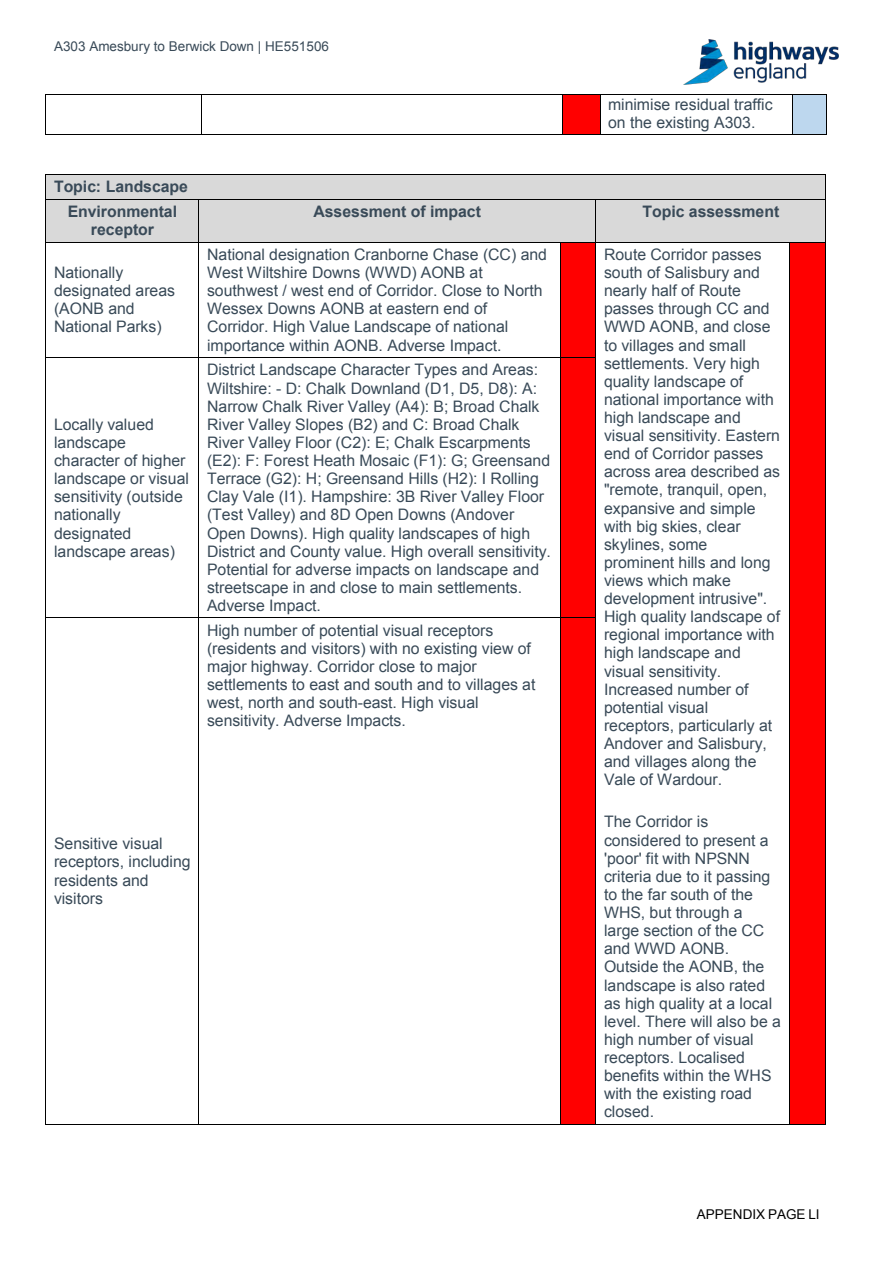
<style>
.page{position:relative;width:893px;height:1263px;background:#fff}
.page>*{position:absolute;margin:0;border:0;box-sizing:border-box;transform-origin:0 0}
.t1{font:15.9px/18.1px "Arial";color:#394a58}
.t2{font:700 15.9px/25.2px "Arial";color:#394a58;text-align:center}
.t3{font:13.5px "Arial";color:#394a58}
.t4{font:13.5px "Arial";color:#000}
</style>
<div class="page">
<img style="left:684px;top:39px;width:155px;height:46px">
<div style="left:563px;top:95px;width:37px;height:39px;background:#f00"></div>
<div style="left:793px;top:95px;width:34px;height:39px;background:#bdd7ee"></div>
<hr style="left:46px;top:94px;width:155px;height:1px;background:#000">
<hr style="left:202px;top:94px;width:360px;height:1px;background:#000">
<hr style="left:563px;top:94px;width:37px;height:1px;background:#000">
<hr style="left:600px;top:94px;width:192px;height:1px;background:#000">
<hr style="left:793px;top:94px;width:34px;height:1px;background:#000">
<hr style="left:46px;top:95px;width:1px;height:39px;background:#000">
<hr style="left:46px;top:134px;width:155px;height:1px;background:#000">
<hr style="left:201px;top:95px;width:1px;height:39px;background:#000">
<hr style="left:202px;top:134px;width:360px;height:1px;background:#000">
<hr style="left:562px;top:95px;width:1px;height:39px;background:#000">
<hr style="left:563px;top:134px;width:37px;height:1px;background:#000">
<hr style="left:600px;top:95px;width:1px;height:39px;background:#000">
<hr style="left:600px;top:134px;width:192px;height:1px;background:#000">
<hr style="left:792px;top:95px;width:1px;height:39px;background:#000">
<hr style="left:793px;top:134px;width:34px;height:1px;background:#000">
<hr style="left:827px;top:95px;width:1px;height:39px;background:#000">
<div style="left:46px;top:175px;width:8px;height:24px;background:#d9d9d9"></div>
<div style="left:818px;top:175px;width:7px;height:24px;background:#d9d9d9"></div>
<div style="left:54px;top:175px;width:764px;height:24px;background:#d9d9d9"></div>
<hr style="left:46px;top:174px;width:779px;height:1px;background:#000">
<div style="left:46px;top:200px;width:8px;height:42px;background:#d9d9d9"></div>
<div style="left:191px;top:200px;width:8px;height:42px;background:#d9d9d9"></div>
<div style="left:54px;top:200px;width:137px;height:21px;background:#d9d9d9"></div>
<div style="left:54px;top:221px;width:137px;height:21px;background:#d9d9d9"></div>
<div style="left:199px;top:200px;width:8px;height:24px;background:#d9d9d9"></div>
<div style="left:588px;top:200px;width:7px;height:24px;background:#d9d9d9"></div>
<div style="left:199px;top:224px;width:396px;height:18px;background:#d9d9d9"></div>
<div style="left:207px;top:200px;width:381px;height:24px;background:#d9d9d9"></div>
<div style="left:596px;top:200px;width:8px;height:24px;background:#d9d9d9"></div>
<div style="left:818px;top:200px;width:7px;height:24px;background:#d9d9d9"></div>
<div style="left:596px;top:224px;width:229px;height:18px;background:#d9d9d9"></div>
<div style="left:604px;top:200px;width:214px;height:24px;background:#d9d9d9"></div>
<hr style="left:46px;top:199px;width:153px;height:1px;background:#000">
<hr style="left:199px;top:199px;width:397px;height:1px;background:#000">
<hr style="left:596px;top:199px;width:229px;height:1px;background:#000">
<svg style="left:825px;top:174px;width:1px;height:25px"></svg>
<hr style="left:46px;top:199px;width:1px;height:43px;background:#000">
<hr style="left:199px;top:199px;width:1px;height:43px;background:#000">
<hr style="left:596px;top:199px;width:1px;height:43px;background:#000">
<hr style="left:825px;top:199px;width:1px;height:43px;background:#000">
<div style="left:560px;top:242px;width:8px;height:25px;background:#f00"></div>
<div style="left:588px;top:242px;width:8px;height:25px;background:#f00"></div>
<div style="left:560px;top:267px;width:36px;height:90px;background:#f00"></div>
<div style="left:568px;top:243px;width:20px;height:24px;background:#f00"></div>
<div style="left:789px;top:242px;width:8px;height:25px;background:#f00"></div>
<div style="left:818px;top:242px;width:7px;height:25px;background:#f00"></div>
<div style="left:789px;top:267px;width:36px;height:857px;background:#f00"></div>
<div style="left:797px;top:243px;width:21px;height:24px;background:#f00"></div>
<hr style="left:46px;top:242px;width:153px;height:1px;background:#000">
<hr style="left:199px;top:242px;width:361px;height:1px;background:#000">
<hr style="left:560px;top:242px;width:36px;height:1px;background:#000">
<hr style="left:596px;top:242px;width:193px;height:1px;background:#000">
<hr style="left:789px;top:242px;width:36px;height:1px;background:#000">
<hr style="left:46px;top:242px;width:1px;height:115px;background:#000">
<hr style="left:199px;top:242px;width:1px;height:115px;background:#000">
<hr style="left:560px;top:242px;width:1px;height:115px;background:#000">
<hr style="left:596px;top:242px;width:1px;height:115px;background:#000">
<hr style="left:789px;top:242px;width:1px;height:115px;background:#000">
<hr style="left:825px;top:242px;width:1px;height:115px;background:#000">
<div style="left:560px;top:358px;width:8px;height:24px;background:#f00"></div>
<div style="left:588px;top:358px;width:8px;height:24px;background:#f00"></div>
<div style="left:560px;top:382px;width:36px;height:236px;background:#f00"></div>
<div style="left:568px;top:358px;width:20px;height:24px;background:#f00"></div>
<hr style="left:46px;top:357px;width:153px;height:1px;background:#000">
<hr style="left:199px;top:357px;width:361px;height:1px;background:#000">
<hr style="left:560px;top:357px;width:36px;height:1px;background:#000">
<hr style="left:46px;top:358px;width:1px;height:260px;background:#000">
<hr style="left:199px;top:358px;width:1px;height:260px;background:#000">
<hr style="left:560px;top:358px;width:1px;height:260px;background:#000">
<hr style="left:596px;top:358px;width:1px;height:260px;background:#000">
<hr style="left:789px;top:358px;width:1px;height:260px;background:#000">
<hr style="left:825px;top:358px;width:1px;height:260px;background:#000">
<div style="left:560px;top:618px;width:8px;height:25px;background:#f00"></div>
<div style="left:588px;top:618px;width:8px;height:25px;background:#f00"></div>
<div style="left:560px;top:643px;width:36px;height:481px;background:#f00"></div>
<div style="left:568px;top:618px;width:20px;height:25px;background:#f00"></div>
<hr style="left:46px;top:618px;width:153px;height:1px;background:#000">
<hr style="left:199px;top:618px;width:361px;height:1px;background:#000">
<hr style="left:560px;top:618px;width:36px;height:1px;background:#000">
<hr style="left:46px;top:618px;width:1px;height:506px;background:#000">
<hr style="left:46px;top:1124px;width:153px;height:1px;background:#000">
<hr style="left:199px;top:618px;width:1px;height:506px;background:#000">
<hr style="left:199px;top:1124px;width:361px;height:1px;background:#000">
<hr style="left:560px;top:618px;width:1px;height:506px;background:#000">
<hr style="left:560px;top:1124px;width:36px;height:1px;background:#000">
<hr style="left:596px;top:618px;width:1px;height:506px;background:#000">
<hr style="left:596px;top:1124px;width:193px;height:1px;background:#000">
<hr style="left:789px;top:618px;width:1px;height:506px;background:#000">
<hr style="left:789px;top:1124px;width:36px;height:1px;background:#000">
<hr style="left:825px;top:618px;width:1px;height:506px;background:#000">
<p class="t3" style="left:54px;top:37px;width:277px">A303 Amesbury to Berwick Down | HE551506</p>
<p class="t1" style="left:608px;top:95px;width:166px">minimise residual traffic on the existing A303.</p>
<p class="t2" style="left:54px;top:174px;width:136px">Topic: Landscape<br>Environmental</p>
<p class="t2" style="left:91px;top:217px;width:65px">receptor</p>
<p class="t1" style="left:54px;top:264px;width:122px">Nationally designated areas (AONB and<br>National Parks)</p>
<p class="t1" style="left:54px;top:415px;width:136px">Locally valued landscape character of higher landscape or visual sensitivity (outside nationally designated landscape areas)</p>
<p class="t1" style="left:54px;top:835px;width:138px">Sensitive visual receptors, including residents and visitors</p>
<p class="t2" style="left:314px;top:199px;width:169px">Assessment of impact</p>
<p class="t2" style="left:643px;top:199px;width:138px">Topic assessment</p>
<p class="t1" style="left:207px;top:245px;width:341px">National designation Cranborne Chase (CC) and West Wiltshire Downs (WWD) AONB at southwest / west end of Corridor. Close to North Wessex Downs AONB at eastern end of Corridor. High Value Landscape of national importance within AONB. Adverse Impact.</p>
<p class="t1" style="left:604px;top:245px;width:178px">Route Corridor passes south of Salisbury and nearly half of Route passes through CC and<br>WWD AONB, and close to villages and small settlements. Very high quality landscape of national importance with high landscape and visual sensitivity. Eastern end of Corridor passes across area described as "remote, tranquil, open, expansive and simple with big skies, clear skylines, some prominent hills and long views which make development intrusive".<br>High quality landscape of regional importance with high landscape and visual sensitivity.<br>Increased number of potential visual receptors, particularly at<br>Andover and Salisbury, and villages along the<br>Vale of Wardour.</p>
<p class="t1" style="left:604px;top:813px;width:178px">The Corridor is considered to present a 'poor' fit with NPSNN criteria due to it passing to the far south of the<br>WHS, but through a large section of the CC and WWD AONB.<br>Outside the AONB, the landscape is also rated as high quality at a local level. There will also be a high number of visual receptors. Localised benefits within the WHS with the existing road closed.</p>
<p class="t1" style="left:207px;top:361px;width:345px">District Landscape Character Types and Areas:<br>Wiltshire: - D: Chalk Downland (D1, D5, D8): A:<br>Narrow Chalk River Valley (A4): B; Broad Chalk River Valley Slopes (B2) and C: Broad Chalk River Valley Floor (C2): E; Chalk Escarpments (E2): F: Forest Heath Mosaic (F1): G; Greensand Terrace (G2): H; Greensand Hills (H2): I Rolling Clay Vale (I1). Hampshire: 3B River Valley Floor (Test Valley) and 8D Open Downs (Andover Open Downs). High quality landscapes of high District and County value. High overall sensitivity.<br>Potential for adverse impacts on landscape and streetscape in and close to main settlements.<br>Adverse Impact.</p>
<p class="t1" style="left:207px;top:621px;width:330px">High number of potential visual receptors (residents and visitors) with no existing view of major highway. Corridor close to major settlements to east and south and to villages at west, north and south-east. High visual sensitivity. Adverse Impacts.</p>
<p class="t4" style="left:697px;top:1206px;width:124px">APPENDIX PAGE LI</p>
</div>
